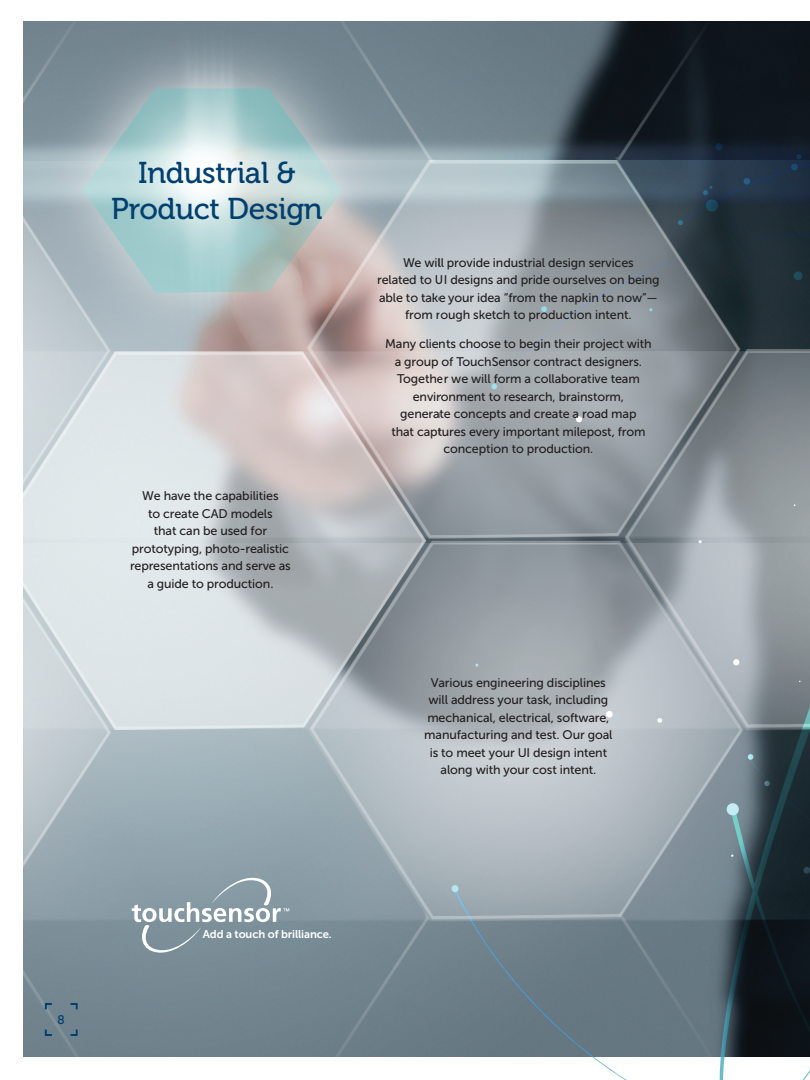
<style>
.page{position:relative;width:810px;height:1080px;background:#fff}
.page>*{position:absolute;margin:0;border:0;box-sizing:border-box;transform-origin:0 0}
.t1{font:30px/36px "Museo 500";letter-spacing:-.01em;color:#003f6f;text-align:center}
.t2{font:12.5px/17.5px "Museo Sans 500";letter-spacing:-.01em;color:#231f20;text-align:center}
.t3{font:12.5px "Museo 500";color:#003f6f}
.t4{font:11.25px "Museo Sans 700";letter-spacing:-.01em;color:#fff}
</style>
<div class="page">
<img style="left:23px;top:21px;width:787px;height:1035px">
<svg style="left:132px;top:873px;width:157px;height:84px;background:#8fa0a9"></svg>
<svg style="left:651px;top:164px;width:140px;height:380px;background:#64707a"></svg>
<svg style="left:694px;top:181px;width:97px;height:363px;background:#59646a"></svg>
<svg style="left:453px;top:544px;width:338px;height:536px;background:#8d989f"></svg>
<svg style="left:733px;top:659px;width:7px;height:7px"></svg>
<svg style="left:764px;top:781px;width:6px;height:5px"></svg>
<svg style="left:606px;top:711px;width:7px;height:7px"></svg>
<svg style="left:657px;top:718px;width:5px;height:5px"></svg>
<svg style="left:698px;top:540px;width:4px;height:3px"></svg>
<svg style="left:576px;top:416px;width:6px;height:7px"></svg>
<svg style="left:715px;top:143px;width:8px;height:8px"></svg>
<svg style="left:743px;top:178px;width:8px;height:7px"></svg>
<svg style="left:451px;top:885px;width:8px;height:8px"></svg>
<svg style="left:726px;top:803px;width:14px;height:13px"></svg>
<svg style="left:747px;top:754px;width:7px;height:6px"></svg>
<svg style="left:475px;top:664px;width:4px;height:3px"></svg>
<svg style="left:491px;top:251px;width:215px;height:139px;background:#929a9f"></svg>
<svg style="left:703px;top:186px;width:16px;height:27px"></svg>
<svg style="left:678px;top:220px;width:5px;height:5px"></svg>
<svg style="left:44px;top:1029px;width:9px;height:8px"></svg>
<svg style="left:44px;top:1003px;width:9px;height:7px"></svg>
<svg style="left:70px;top:1003px;width:8px;height:7px"></svg>
<svg style="left:70px;top:1029px;width:8px;height:8px"></svg>
<svg style="left:791px;top:154px;width:19px;height:926px;background:#4b565c"></svg>
<p class="t1" style="left:111px;top:155px;width:213px">Industrial &amp;<br>Product Design</p>
<p class="t2" style="left:130px;top:487px;width:162px">We have the capabilities<br>to create CAD models<br>that can be used for prototyping, photo-realistic representations and serve as a guide to production.</p>
<p class="t2" style="left:377px;top:254px;width:284px">We will provide industrial design services<br>related to UI designs and pride ourselves on being able to take your idea “from the napkin to now”— from rough sketch to production intent.</p>
<p class="t2" style="left:385px;top:335px;width:268px">Many clients choose to begin their project with a group of TouchSensor contract designers.<br>Together we will form a collaborative team environment to research, brainstorm,<br>generate concepts and create a road map<br>that captures every important milepost, from conception to production.</p>
<p class="t2" style="left:424px;top:674px;width:190px">Various engineering disciplines will address your task, including mechanical, electrical, software, manufacturing and test. Our goal is to meet your UI design intent along with your cost intent.</p>
<p class="t3" style="left:58px;top:1013px;width:9px">8</p>
<p class="t4" style="left:203px;top:927px;width:130px">Add a touch of brilliance.</p>
</div>
